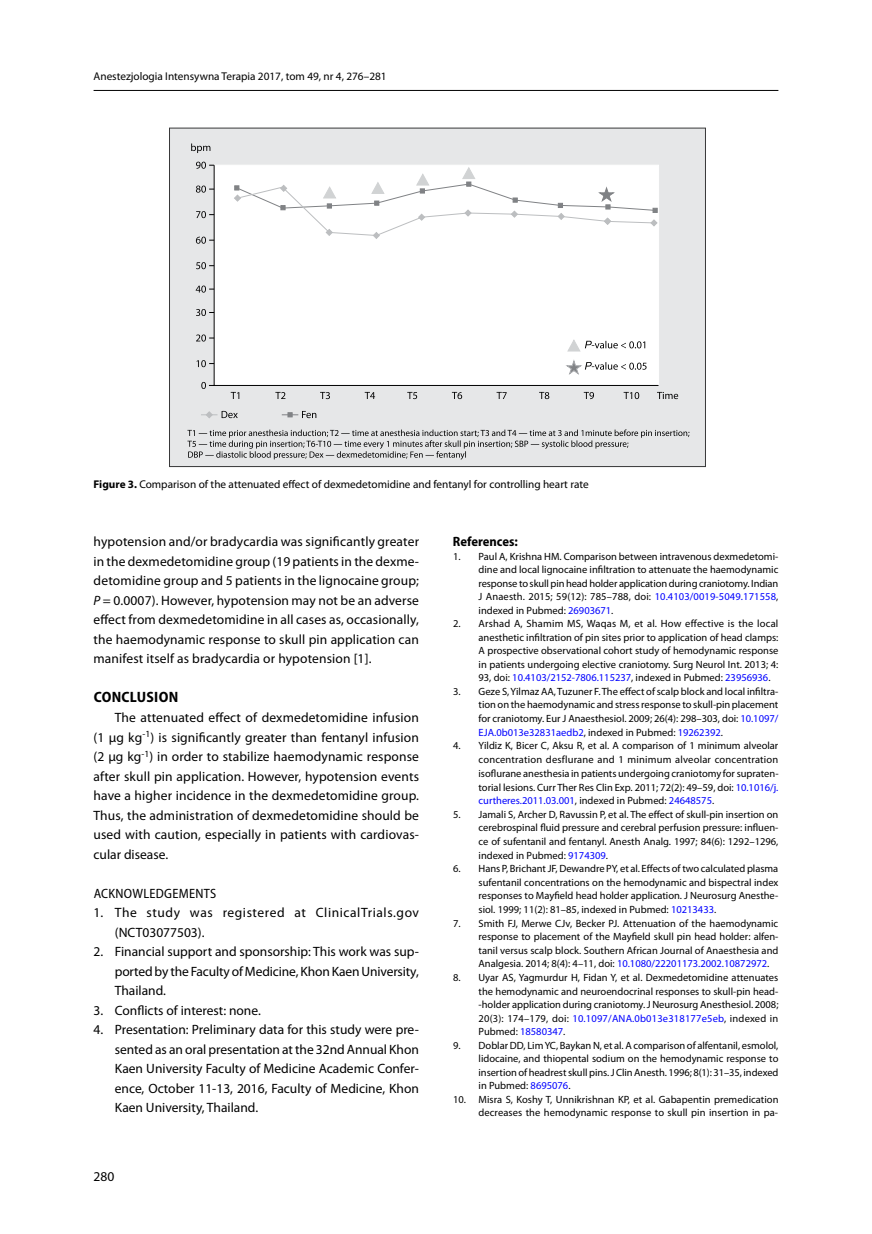
<style>
.page{position:relative;width:872px;height:1234px;background:#fff}
.page>*{position:absolute;margin:0;border:0;box-sizing:border-box;transform-origin:0 0}
.t1{font:700 semi-condensed 15px "Myriad Pro";letter-spacing:.02em;color:#000}
.t2{font:13.5px/19.5px "Myriad Pro";color:#000;text-align:justify}
.t3{font:13.5px/19.5px "Myriad Pro";letter-spacing:.045em;color:#000}
.t4{font:semi-condensed 13.5px "Myriad Pro";color:#000}
.t5{font:700 semi-condensed 13.5px "Myriad Pro";color:#000}
.t6{font:11.25px "Myriad Pro";color:#000}
.t7{font:10.5px/13.6px "Myriad Pro";color:#000;text-align:justify}
.s1{font-weight:700}
.s2{font-style:italic}
.s3{color:#00f}
</style>
<div class="page">
<hr style="left:94px;top:90px;width:684px;height:1px;background:#000">
<div style="left:169px;top:128px;width:536px;height:338px;background:#e6e7e8"></div>
<div style="left:214px;top:165px;width:445px;height:221px;background:#fff"></div>
<hr style="left:214px;top:165px;width:1px;height:220px;background:#000">
<hr style="left:209px;top:385px;width:449px;height:1px;background:#000">
<svg style="left:201px;top:382px;width:5px;height:7px"></svg>
<svg style="left:197px;top:360px;width:17px;height:7px"></svg>
<svg style="left:196px;top:309px;width:18px;height:7px"></svg>
<svg style="left:196px;top:262px;width:18px;height:7px"></svg>
<svg style="left:196px;top:236px;width:18px;height:8px"></svg>
<svg style="left:196px;top:185px;width:18px;height:7px"></svg>
<svg style="left:196px;top:162px;width:18px;height:7px"></svg>
<svg style="left:191px;top:143px;width:19px;height:10px"></svg>
<svg style="left:231px;top:392px;width:8px;height:7px"></svg>
<svg style="left:275px;top:392px;width:10px;height:7px"></svg>
<svg style="left:320px;top:392px;width:10px;height:7px"></svg>
<svg style="left:365px;top:392px;width:10px;height:7px"></svg>
<svg style="left:407px;top:392px;width:10px;height:7px"></svg>
<svg style="left:452px;top:392px;width:10px;height:7px"></svg>
<svg style="left:496px;top:392px;width:11px;height:7px"></svg>
<svg style="left:539px;top:392px;width:10px;height:7px"></svg>
<svg style="left:584px;top:392px;width:10px;height:7px"></svg>
<svg style="left:623px;top:392px;width:16px;height:7px"></svg>
<svg style="left:657px;top:392px;width:21px;height:7px"></svg>
<svg style="left:567px;top:339px;width:78px;height:13px"></svg>
<svg style="left:566px;top:360px;width:80px;height:15px"></svg>
<svg style="left:201px;top:410px;width:37px;height:9px"></svg>
<svg style="left:282px;top:411px;width:34px;height:7px"></svg>
<svg style="left:196px;top:211px;width:18px;height:7px"></svg>
<svg style="left:196px;top:285px;width:18px;height:7px"></svg>
<svg style="left:196px;top:334px;width:18px;height:7px"></svg>
<svg style="left:234px;top:167px;width:424px;height:72px"></svg>
<svg style="left:187px;top:429px;width:502px;height:30px"></svg>
<p class="t6" style="left:94px;top:70px;width:295px">Anestezjologia Intensywna Terapia 2017, tom 49, nr 4, 276–281</p>
<p class="t6" style="left:94px;top:477px;width:496px"><span class="s1">Figure 3.</span> Comparison of the attenuated effect of dexmedetomidine and fentanyl for controlling heart rate</p>
<p class="t2" style="left:94px;top:531px;width:327px">hypotension and/or bradycardia was significantly greater in the dexmedetomidine group (19 patients in the dexme&shy;detomidine group and 5 patients in the lignocaine group; <span class="s2">P</span> = 0.0007). However, hypotension may not be an adverse effect from dexmedetomidine in all cases as, occasionally, the haemodynamic response to skull pin application can manifest itself as bradycardia or hypotension [1].</p>
<h1 class="t1" style="left:94px;top:689px;width:86px">Conclusion</h1>
<p class="t2" style="left:94px;top:707px;width:327px;text-indent:21px">The attenuated effect of dexmedetomidine infusion (1 µg kg<sup>-1</sup>) is significantly greater than fentanyl infusion (2 µg kg<sup>-1</sup>) in order to stabilize haemodynamic response after skull pin application. However, hypotension events have a higher incidence in the dexmedetomidine group.<br>Thus, the administration of dexmedetomidine should be used with caution, especially in patients with cardiovas&shy;cular disease.</p>
<p class="t4" style="left:94px;top:885px;width:17px">ACKNOWLEDGEMENTS</p>
<p class="t3" style="left:115px;top:902px;width:306px;text-indent:-21px">1. The study was registered at ClinicalTrials.gov (NCT03077503).</p>
<p class="t2" style="left:115px;top:941px;width:306px;text-indent:-21px">2. Financial support and sponsorship: This work was sup&shy;ported by the Faculty of Medicine, Khon Kaen University, Thailand.</p>
<p class="t2" style="left:94px;top:999px;width:169px">3. Conflicts of interest: none.</p>
<p class="t2" style="left:115px;top:1019px;width:306px;text-indent:-21px">4. Presentation: Preliminary data for this study were pre&shy;sented as an oral presentation at the 32nd Annual Khon Kaen University Faculty of Medicine Academic Confer&shy;ence, October 11-13, 2016, Faculty of Medicine, Khon Kaen University, Thailand.</p>
<p class="t2" style="left:94px;top:1166px;width:22px">280</p>
<p class="t5" style="left:453px;top:534px;width:66px">References:</p>
<p class="t7" style="left:478px;top:549px;width:301px;text-indent:-26px">1. Paul A, Krishna HM. Comparison between intravenous dexmedetomi&shy;dine and local lignocaine infiltration to attenuate the haemodynamic response to skull pin head holder application during craniotomy. Indian J Anaesth. 2015; 59(12): 785–788, doi: <span class="s3">10.4103/0019-5049.171558</span>, indexed in Pubmed: <span class="s3">26903671</span>.</p>
<p class="t7" style="left:478px;top:616px;width:301px;text-indent:-26px">2. Arshad A, Shamim MS, Waqas M, et al. How effective is the local anesthetic infiltration of pin sites prior to application of head clamps:<br>A prospective observational cohort study of hemodynamic response in patients undergoing elective craniotomy. Surg Neurol Int. 2013; 4:<br>93, doi: <span class="s3">10.4103/2152-7806.115237</span>, indexed in Pubmed: <span class="s3">23956936</span>.</p>
<p class="t7" style="left:478px;top:684px;width:301px;text-indent:-26px">3. Geze S, Yilmaz AA, Tuzuner F. The effect of scalp block and local infiltra&shy;tion on the haemodynamic and stress response to skull-pin placement for craniotomy. Eur J Anaesthesiol. 2009; 26(4): 298–303, doi: <span class="s3">10.1097/ EJA.0b013e32831aedb2</span>, indexed in Pubmed: <span class="s3">19262392</span>.</p>
<p class="t7" style="left:478px;top:738px;width:301px;text-indent:-26px">4. Yildiz K, Bicer C, Aksu R, et al. A comparison of 1 minimum alveolar concentration desflurane and 1 minimum alveolar concentration isoflurane anesthesia in patients undergoing craniotomy for supraten&shy;torial lesions. Curr Ther Res Clin Exp. 2011; 72(2): 49–59, doi: <span class="s3">10.1016/j. curtheres.2011.03.001</span>, indexed in Pubmed: <span class="s3">24648575</span>.</p>
<p class="t7" style="left:478px;top:807px;width:301px;text-indent:-26px">5. Jamali S, Archer D, Ravussin P, et al. The effect of skull-pin insertion on cerebrospinal fluid pressure and cerebral perfusion pressure: influen&shy;ce of sufentanil and fentanyl. Anesth Analg. 1997; 84(6): 1292–1296, indexed in Pubmed: <span class="s3">9174309</span>.</p>
<p class="t7" style="left:478px;top:861px;width:301px;text-indent:-26px">6. Hans P, Brichant JF, Dewandre PY, et al. Effects of two calculated plasma sufentanil concentrations on the hemodynamic and bispectral index responses to Mayfield head holder application. J Neurosurg Anesthe&shy;siol. 1999; 11(2): 81–85, indexed in Pubmed: <span class="s3">10213433</span>.</p>
<p class="t7" style="left:478px;top:915px;width:301px;text-indent:-26px">7. Smith FJ, Merwe CJv, Becker PJ. Attenuation of the haemodynamic response to placement of the Mayfield skull pin head holder: alfen&shy;tanil versus scalp block. Southern African Journal of Anaesthesia and Analgesia. 2014; 8(4): 4–11, doi: <span class="s3">10.1080/22201173.2002.10872972</span>.</p>
<p class="t7" style="left:478px;top:970px;width:301px;text-indent:-26px">8. Uyar AS, Yagmurdur H, Fidan Y, et al. Dexmedetomidine attenuates the hemodynamic and neuroendocrinal responses to skull-pin head--holder application during craniotomy. J Neurosurg Anesthesiol. 2008; 20(3): 174–179, doi: <span class="s3">10.1097/ANA.0b013e318177e5eb</span>, indexed in Pubmed: <span class="s3">18580347</span>.</p>
<p class="t7" style="left:478px;top:1038px;width:301px;text-indent:-26px">9. Doblar DD, Lim YC, Baykan N, et al. A comparison of alfentanil, esmolol, lidocaine, and thiopental sodium on the hemodynamic response to insertion of headrest skull pins. J Clin Anesth. 1996; 8(1): 31–35, indexed in Pubmed: <span class="s3">8695076</span>.</p>
<p class="t7" style="left:453px;top:1091px;width:327px;text-align:right">10. Misra S, Koshy T, Unnikrishnan KP, et al. Gabapentin premedication decreases the hemodynamic response to skull pin insertion in pa-</p>
</div>
